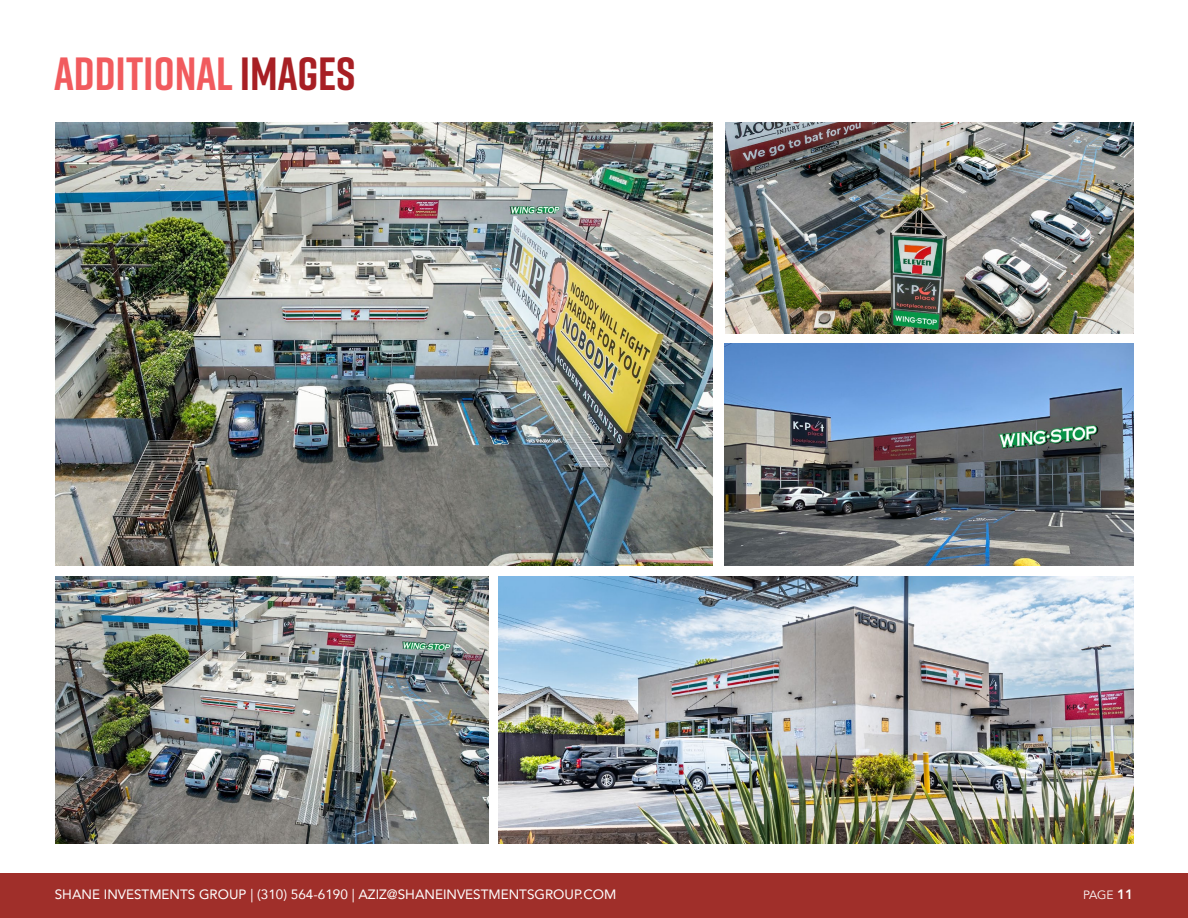
<style>
.page{position:relative;width:1188px;height:918px;background:#fff}
.page>*{position:absolute;margin:0;border:0;box-sizing:border-box;transform-origin:0 0}
.t1{font:700 46.5px "Rift";color:#f15b5e}
.t2{font:13.5px "Avenir";color:#fff}
.t3{font:12px "Avenir";color:#fff}
.s1{color:#a71f24}
.s2{font-weight:800;font-size:13.5px}
</style>
<div class="page">
<img style="left:56px;top:122px;width:657px;height:444px">
<img style="left:56px;top:577px;width:432px;height:266px">
<img style="left:499px;top:577px;width:635px;height:266px">
<img style="left:725px;top:344px;width:409px;height:222px">
<img style="left:726px;top:122px;width:407px;height:211px">
<div style="left:0;top:873px;width:1188px;height:45px;background:#a02f2a"></div>
<h1 class="t1" style="left:54px;top:41px;width:303px">ADDITIONAL <span class="s1">IMAGES</span></h1>
<p class="t2" style="left:55px;top:884px;width:563px">SHANE INVESTMENTS GROUP | (310) 564-6190 | AZIZ@SHANEINVESTMENTSGROUP.COM</p>
<p class="t3" style="left:1083px;top:888px;width:52px">PAGE <span class="s2">11</span></p>
</div>
